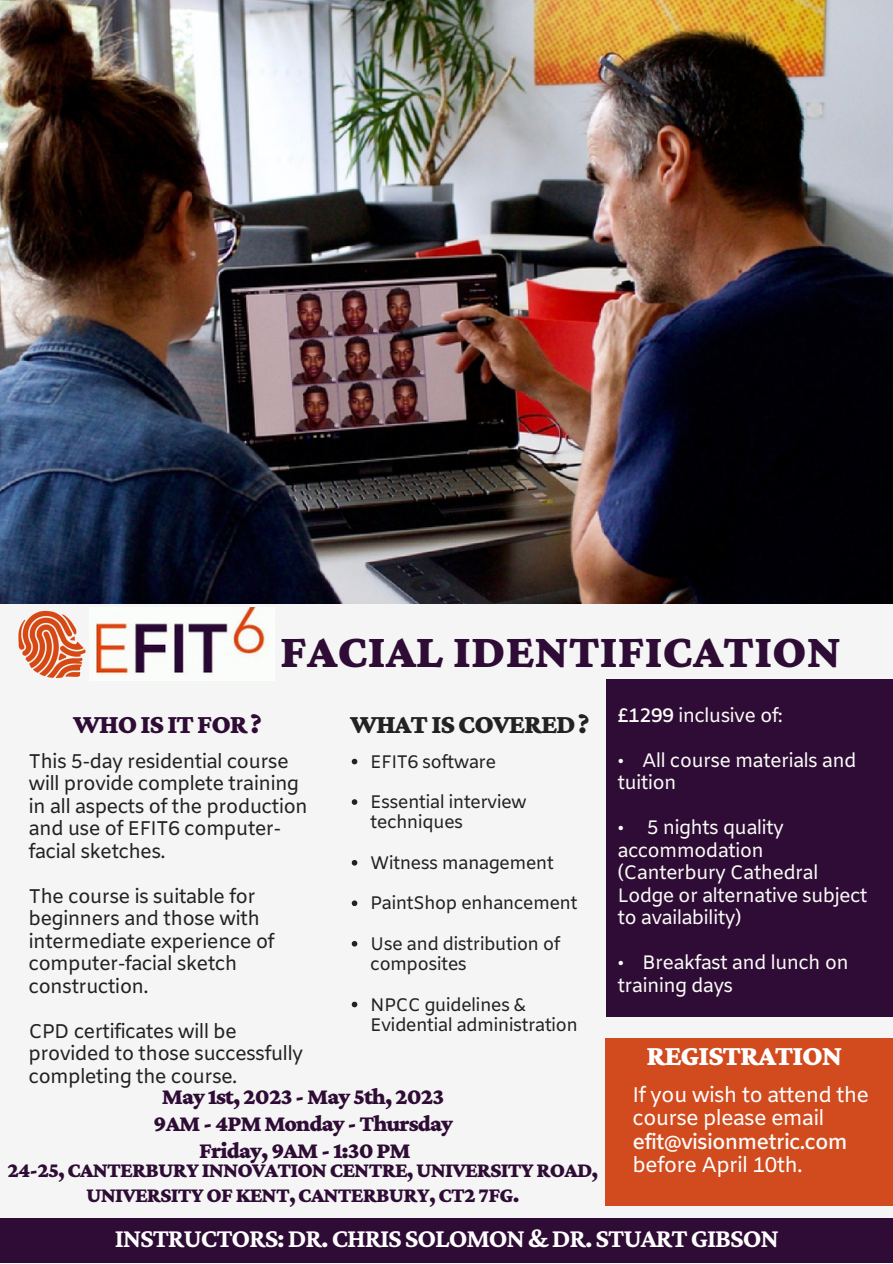
<style>
.page{position:relative;width:893px;height:1264px;background:#fff}
.page>*{position:absolute;margin:0;border:0;box-sizing:border-box;transform-origin:0 0}
.t1{font:900 48.9px "Crimson Pro";color:#2f0c35}
.t2{font:900 29.4px "Crimson Pro";letter-spacing:-.04em;color:#fff}
.t3{font:900 27.6px "Crimson Pro";letter-spacing:-.04em;color:#222}
.t4{font:900 27.6px "Crimson Pro";letter-spacing:-.04em;color:#2f0c35}
.t5{font:700 27.15px "Crimson Pro";letter-spacing:-.04em;color:#fff}
.t6{font:900 23.55px/27px "Crimson Pro";letter-spacing:-.04em;color:#2f0c35;text-align:center}
.t7{font:900 21.75px/24.8px "Crimson Pro";letter-spacing:-.04em;color:#2f0c35;text-align:center}
.t8{font:21.15px/23.5px "Amiko";letter-spacing:-.04em;color:#fff}
.t9{font:600 21.15px "Amiko";letter-spacing:-.04em;color:#fbfbf8}
.t10{font:19.8px/22.5px "Amiko";letter-spacing:-.04em;color:#222}
.t11{font:19.5px/22.5px "Amiko";letter-spacing:-.04em;color:#fbfbf8}
.t12{font:18.15px/20.2px "Amiko";letter-spacing:-.04em;color:#222}
.s1{font-weight:600}
</style>
<div class="page">
<div style="left:0;top:0;width:892px;height:1262px;background:#f5f5f5"></div>
<div style="left:605px;top:680px;width:287px;height:336px;background:#2f0c35"></div>
<div style="left:605px;top:1038px;width:287px;height:167px;background:#d14b1e"></div>
<img style="left:0;top:0;width:892px;height:604px">
<img style="left:103px;top:608px;width:162px;height:66px">
<div style="left:0;top:1217px;width:892px;height:45px;background:#2f0c35"></div>
<img style="left:18px;top:610px;width:85px;height:69px">
<svg style="left:352px;top:758px;width:5px;height:6px"></svg>
<svg style="left:352px;top:799px;width:5px;height:5px"></svg>
<svg style="left:352px;top:860px;width:5px;height:5px"></svg>
<svg style="left:352px;top:900px;width:5px;height:6px"></svg>
<svg style="left:352px;top:941px;width:5px;height:5px"></svg>
<svg style="left:352px;top:1001px;width:5px;height:6px"></svg>
<h1 class="t1" style="left:280px;top:623px;width:562px">FACIAL IDENTIFICATION</h1>
<h3 class="t4" style="left:73px;top:708px;width:190px">WHO ISITFOR?</h3>
<h3 class="t3" style="left:350px;top:708px;width:241px">WHAT ISCOVERED ?</h3>
<p class="t10" style="left:29px;top:751px;width:281px">This 5-day residential course will provide complete training in all aspects of the production and use of EFIT6 computer&shy;facial sketches.</p>
<p class="t10" style="left:29px;top:886px;width:248px">The course is suitable for beginners and those with intermediate experience of computer-facial sketch construction.</p>
<p class="t10" style="left:29px;top:1021px;width:276px">CPD certificates will be provided to those successfully completing the course.</p>
<p class="t12" style="left:370px;top:753px;width:128px">EFIT6 software</p>
<p class="t12" style="left:370px;top:793px;width:158px">Essential interview techniques</p>
<p class="t12" style="left:370px;top:854px;width:185px">Witness management</p>
<p class="t12" style="left:370px;top:894px;width:209px">PaintShop enhancement</p>
<p class="t12" style="left:370px;top:935px;width:191px">Use and distribution of composites</p>
<p class="t12" style="left:370px;top:995px;width:209px">NPCC guidelines &amp;<br>Evidential administration</p>
<p class="t6" style="left:153px;top:1082px;width:301px">May 1st, 2023 - May 5th, 2023<br>9AM- 4PMMonday - Thursday<br>Friday, 9AM- 1:30 PM</p>
<p class="t7" style="left:7px;top:1157px;width:592px">24-25, CANTERBURY INNOVATION CENTRE, UNIVERSITY ROAD,<br>UNIVERSITY OF KENT, CANTERBURY, CT27FG.</p>
<p class="t11" style="left:617px;top:705px;width:167px"><span class="s1">£1299</span> inclusive of:</p>
<p class="t11" style="left:617px;top:750px;width:240px">• All course materials and tuition</p>
<p class="t11" style="left:617px;top:818px;width:252px">• 5 nights quality accommodation (Canterbury Cathedral<br>Lodge or alternative subject to availability)</p>
<p class="t11" style="left:617px;top:953px;width:233px">• Breakfast and lunch on training days</p>
<h2 class="t2" style="left:646px;top:1038px;width:197px">REGISTRATION</h2>
<p class="t8" style="left:632px;top:1084px;width:238px">If you wish to attend the course please email</p>
<p class="t9" style="left:632px;top:1129px;width:216px">efit@visionmetric.com</p>
<p class="t8" style="left:632px;top:1154px;width:172px">before April 10th.</p>
<h3 class="t5" style="left:115px;top:1222px;width:665px">INSTRUCTORS:DR.CHRISSOLOMON&amp;DR.STUARTGIBSON</h3>
</div>
